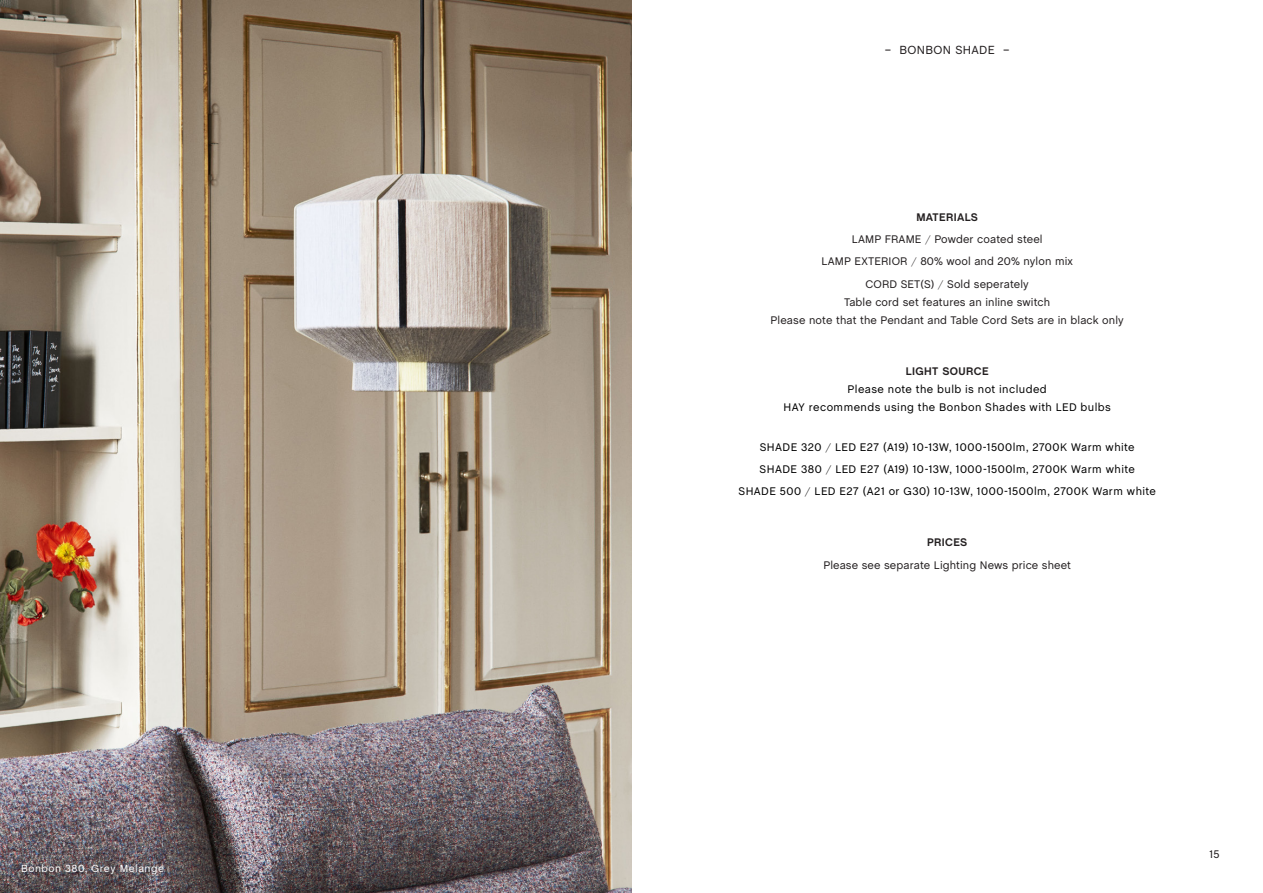
<style>
.page{position:relative;width:1263px;height:893px;background:#fff}
.page>*{position:absolute;margin:0;border:0;box-sizing:border-box;transform-origin:0 0}
._03_Page_Header{font:12px "Chalet";letter-spacing:.03em;color:#231f20}
._04_Body_Titel_Centr{font:11.25px "Chalet";letter-spacing:.04em;color:#000}
._05_Body_Centre{font:11.25px/18px "Chalet";letter-spacing:.01em;color:#231f20;text-align:center}
._04_Body_Titel_Centr-2{font:700 11.25px "Chalet";letter-spacing:.03em;color:#231f20}
._08_Caption_text{font:10.5px "Chalet";letter-spacing:.05em;color:#fff}
.s1{font-family:"New Baskerville"}
</style>
<div class="page">
<img style="left:0;top:0;width:631px;height:893px">
<p class="_08_Caption_text" style="left:21px;top:862px;width:144px">Bonbon 380, Grey Melange</p>
<p class="_03_Page_Header" style="left:885px;top:43px;width:126px">– BONBON SHADE –</p>
<p class="_04_Body_Titel_Centr-2" style="left:916px;top:210px;width:63px">MATERIALS</p>
<p class="_05_Body_Centre" style="left:852px;top:231px;width:192px">LAMP FRAME <span class="s1">/</span> Powder coated steel</p>
<p class="_05_Body_Centre" style="left:821px;top:253px;width:253px">LAMP EXTERIOR <span class="s1">/</span> 80% wool and 20% nylon mix</p>
<p class="_05_Body_Centre" style="left:771px;top:275px;width:355px">CORD SET(S) <span class="s1">/</span> Sold seperately<br>Table cord set features an inline switch<br>Please note that the Pendant and Table Cord Sets are in black only</p>
<p class="_04_Body_Titel_Centr-2" style="left:906px;top:364px;width:84px">LIGHT SOURCE</p>
<p class="_04_Body_Titel_Centr" style="left:848px;top:382px;width:201px">Please note the bulb is not included</p>
<p class="_04_Body_Titel_Centr" style="left:784px;top:400px;width:329px">HAY recommends using the Bonbon Shades with LED bulbs</p>
<p class="_04_Body_Titel_Centr" style="left:760px;top:440px;width:376px">SHADE 320 <span class="s1">/</span> LED E27 (A19) 10-13W, 1000-1500lm, 2700K Warm white</p>
<p class="_04_Body_Titel_Centr" style="left:760px;top:463px;width:377px">SHADE 380 <span class="s1">/</span> LED E27 (A19) 10-13W, 1000-1500lm, 2700K Warm white</p>
<p class="_04_Body_Titel_Centr" style="left:738px;top:485px;width:419px">SHADE 500 <span class="s1">/</span> LED E27 (A21 or G30) 10-13W, 1000-1500lm, 2700K Warm white</p>
<p class="_04_Body_Titel_Centr-2" style="left:927px;top:536px;width:42px">PRICES</p>
<p class="_05_Body_Centre" style="left:823px;top:556px;width:249px">Please see separate Lighting News price sheet</p>
<p class="_05_Body_Centre" style="left:1209px;top:845px;width:12px">15</p>
</div>
